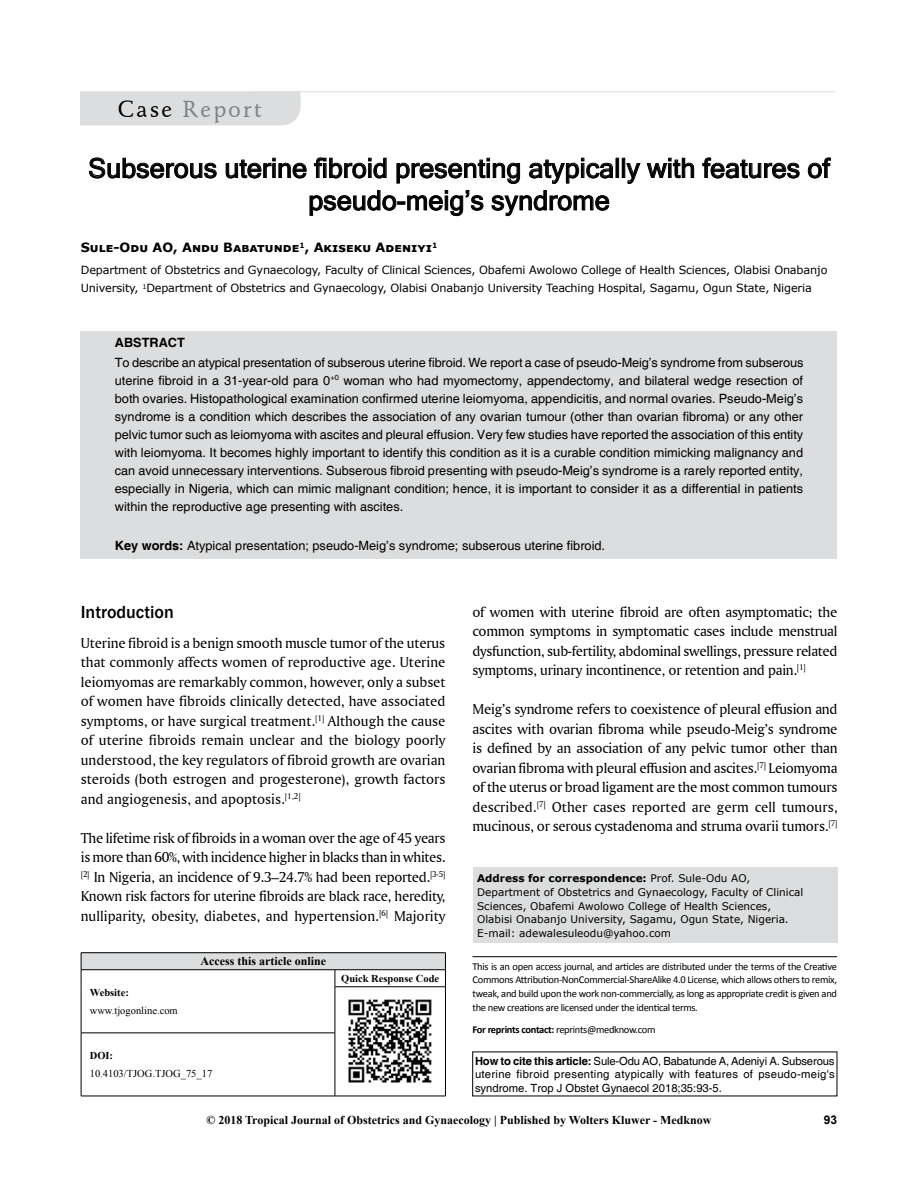
<style>
.page{position:relative;width:918px;height:1188px;background:#fff}
.page>*{position:absolute;margin:0;border:0;box-sizing:border-box;transform-origin:0 0}
.t1{font:27px/32.4px "Microsoft Sans Serif";color:#000;text-align:center}
.t2{font:500 22.5px "Schneidler BT";letter-spacing:.1em;color:#808285}
.t3{font:500 18px "Franklin Gothic";color:#000}
.t4{font:15px/19.5px "Amerigo BT Roman A";letter-spacing:-.01em;color:#000;text-align:justify}
.t5{font:12.75px/18px "Helvetica";color:#000;text-align:justify}
.t6{font:700 12.75px "Verdana";color:#000}
.t7{font:700 12.75px "Helvetica";color:#000}
.t8{font:700 12px "Times New Roman";color:#000}
.t9{font:700 12px "Arial";color:#000}
.t10{font:11.25px/18px "Verdana";letter-spacing:-.015em;color:#000}
.t11{font:11.25px/13.5px "Helvetica";color:#000;text-align:justify}
.t12{font:10.5px/13.6px "Calibri";letter-spacing:-.03em;color:#000;text-align:justify}
.t13{font:10.5px/13.6px "Verdana";color:#000}
.t14{font:10.5px "Times New Roman";color:#000}
.t15{font:700 10.5px "Times New Roman";color:#000}
.s1{color:#000}
.s2{font-weight:700}
</style>
<div class="page">
<div style="left:473px;top:868px;width:365px;height:75px;background:#dcddde"></div>
<hr style="left:252px;top:91px;width:584px;height:1px;background:#dcddde">
<div style="left:81px;top:331px;width:756px;height:228px;background:#dcddde"></div>
<svg style="left:89px;top:157px;width:128px;height:21px"></svg>
<svg style="left:226px;top:158px;width:81px;height:20px"></svg>
<svg style="left:314px;top:157px;width:73px;height:21px"></svg>
<svg style="left:396px;top:158px;width:124px;height:26px"></svg>
<svg style="left:529px;top:158px;width:84px;height:26px"></svg>
<div style="left:616px;top:158px;width:3px;height:20px;border:1px solid #000"></div>
<div style="left:622px;top:158px;width:3px;height:20px;border:1px solid #000"></div>
<svg style="left:626px;top:163px;width:15px;height:21px"></svg>
<svg style="left:647px;top:158px;width:47px;height:20px"></svg>
<svg style="left:702px;top:157px;width:98px;height:21px"></svg>
<svg style="left:808px;top:157px;width:23px;height:21px"></svg>
<svg style="left:310px;top:190px;width:174px;height:26px"></svg>
<svg style="left:491px;top:190px;width:118px;height:26px"></svg>
<div style="left:81px;top:953px;width:364px;height:17px;background:#dcddde"></div>
<hr style="left:81px;top:952px;width:254px;height:1px;background:#000">
<hr style="left:335px;top:952px;width:111px;height:1px;background:#000">
<hr style="left:81px;top:969px;width:254px;height:1px;background:#000">
<svg style="left:81px;top:953px;width:1px;height:34px"></svg>
<hr style="left:335px;top:969px;width:111px;height:1px;background:#000">
<svg style="left:335px;top:970px;width:1px;height:16px"></svg>
<svg style="left:445px;top:953px;width:1px;height:33px"></svg>
<hr style="left:81px;top:987px;width:1px;height:46px;background:#000">
<hr style="left:335px;top:986px;width:111px;height:1px;background:#000">
<hr style="left:335px;top:987px;width:1px;height:46px;background:#000">
<hr style="left:445px;top:987px;width:1px;height:46px;background:#000">
<hr style="left:81px;top:1033px;width:254px;height:1px;background:#000">
<hr style="left:81px;top:1033px;width:1px;height:63px;background:#000">
<hr style="left:335px;top:1033px;width:1px;height:63px;background:#000">
<hr style="left:445px;top:1033px;width:1px;height:63px;background:#000">
<hr style="left:81px;top:1096px;width:254px;height:1px;background:#000">
<hr style="left:335px;top:1096px;width:111px;height:1px;background:#000">
<img style="left:348px;top:999px;width:84px;height:84px">
<div style="left:80px;top:91px;width:221px;height:35px;background:#dcddde"></div>
<hr style="left:472px;top:956px;width:365px;height:1px;background:#000">
<h2 class="t2" style="left:118px;top:95px;width:146px"><span class="s1">Case</span> Report</h2>
<h1 class="t1" style="left:88px;top:151px;width:743px">Subserous uterine fibroid presenting atypically with features of pseudo‑meig’s syndrome</h1>
<p class="t6" style="left:81px;top:238px;width:358px">Sule‑Odu AO, Andu Babatunde<sup>1</sup>, Akiseku Adeniyi<sup>1</sup></p>
<p class="t10" style="left:81px;top:261px;width:748px">Department of Obstetrics and Gynaecology, Faculty of Clinical Sciences, Obafemi Awolowo College of Health Sciences, Olabisi Onabanjo<br>University, <sup>1</sup>Department of Obstetrics and Gynaecology, Olabisi Onabanjo University Teaching Hospital, Sagamu, Ogun State, Nigeria</p>
<p class="t7" style="left:115px;top:334px;width:45px">Abstrac</p>
<p class="t7" style="left:177px;top:334px;width:9px">t</p>
<p class="t5" style="left:115px;top:354px;width:690px">To describe an atypical presentation of subserous uterine fibroid. We report a case of pseudo‑Meig’s syndrome from subserous uterine fibroid in a 31‑year‑old para 0<sup>+0</sup> woman who had myomectomy, appendectomy, and bilateral wedge resection of both ovaries. Histopathological examination confirmed uterine leiomyoma, appendicitis, and normal ovaries. Pseudo‑Meig’s syndrome is a condition which describes the association of any ovarian tumour (other than ovarian fibroma) or any other pelvic tumor such as leiomyoma with ascites and pleural effusion. Very few studies have reported the association of this entity with leiomyoma. It becomes highly important to identify this condition as it is a curable condition mimicking malignancy and can avoid unnecessary interventions. Subserous fibroid presenting with pseudo‑Meig’s syndrome is a rarely reported entity, especially in Nigeria, which can mimic malignant condition; hence, it is important to consider it as a differential in patients within the reproductive age presenting with ascites.</p>
<p class="t5" style="left:115px;top:537px;width:492px"><span class="s2">Key words:</span> Atypical presentation; pseudo‑Meig’s syndrome; subserous uterine fibroid.</p>
<p class="t3" style="left:81px;top:601px;width:95px">Introduction</p>
<p class="t4" style="left:81px;top:633px;width:366px">Uterine fibroid is a benign smooth muscle tumor of the uterus that commonly affects women of reproductive age. Uterine leiomyomas are remarkably common, however, only a subset of women have fibroids clinically detected, have associated symptoms, or have surgical treatment.<sup>[1]</sup> Although the cause of uterine fibroids remain unclear and the biology poorly understood, the key regulators of fibroid growth are ovarian steroids (both estrogen and progesterone), growth factors and angiogenesis, and apoptosis.<sup>[1,2]</sup></p>
<p class="t4" style="left:81px;top:828px;width:366px">The lifetime risk of fibroids in a woman over the age of 45 years is more than 60%, with incidence higher in blacks than in whites. <sup>[2]</sup> In Nigeria, an incidence of 9.3–24.7% had been reported.<sup>[3‑5] </sup>Known risk factors for uterine fibroids are black race, heredity, nulliparity, obesity, diabetes, and hypertension.<sup>[6]</sup> Majority</p>
<p class="t15" style="left:90px;top:985px;width:41px">Website:</p>
<p class="t14" style="left:90px;top:1003px;width:89px">www.tjogonline.com</p>
<p class="t8" style="left:200px;top:953px;width:127px">Access this article online</p>
<p class="t15" style="left:90px;top:1048px;width:25px">DOI:</p>
<p class="t14" style="left:90px;top:1066px;width:124px">10.4103/TJOG.TJOG_75_17</p>
<p class="t15" style="left:341px;top:971px;width:100px">Quick Response Code</p>
<p class="t4" style="left:473px;top:602px;width:367px">of women with uterine fibroid are often asymptomatic; the common symptoms in symptomatic cases include menstrual dysfunction, sub‑fertility, abdominal swellings, pressure related symptoms, urinary incontinence, or retention and pain.<sup>[1]</sup></p>
<p class="t4" style="left:472px;top:699px;width:367px">Meig’s syndrome refers to coexistence of pleural effusion and ascites with ovarian fibroma while pseudo‑Meig’s syndrome is defined by an association of any pelvic tumor other than ovarian fibroma with pleural effusion and ascites.<sup>[7]</sup> Leiomyoma of the uterus or broad ligament are the most common tumours described.<sup>[7]</sup> Other cases reported are germ cell tumours, mucinous, or serous cystadenoma and struma ovarii tumors.<sup>[7]</sup></p>
<p class="t13" style="left:477px;top:871px;width:328px"><span class="s2">Address for correspondence:</span> Prof. Sule-Odu AO, Department of Obstetrics and Gynaecology, Faculty of Clinical Sciences, Obafemi Awolowo College of Health Sciences, Olabisi Onabanjo University, Sagamu, Ogun State, Nigeria.<br>E‑mail: adewalesuleodu@yahoo.com</p>
<p class="t12" style="left:472px;top:960px;width:366px">This is an open access journal, and articles are distributed under the terms of the Creative Commons Attribution-NonCommercial-ShareAlike 4.0 License, which allows others to remix, tweak, and build upon the work non-commercially, as long as appropriate credit is given and the new creations are licensed under the identical terms.</p>
<p class="t12" style="left:472px;top:1023px;width:185px"><span class="s2">For reprints contact:</span> reprints@medknow.com</p>
<p class="t11" style="left:475px;top:1054px;width:361px"><span class="s2">How to cite this article:</span> Sule‑Odu AO, Babatunde A, Adeniyi A. Subserous uterine fibroid presenting atypically with features of pseudo-meig's syndrome. Trop J Obstet Gynaecol 2018;35:93-5.</p>
<p class="t8" style="left:206px;top:1111px;width:507px">© 2018 Tropical Journal of Obstetrics and Gynaecology | Published by Wolters Kluwer - Medknow</p>
<p class="t9" style="left:824px;top:1112px;width:15px">93</p>
</div>
